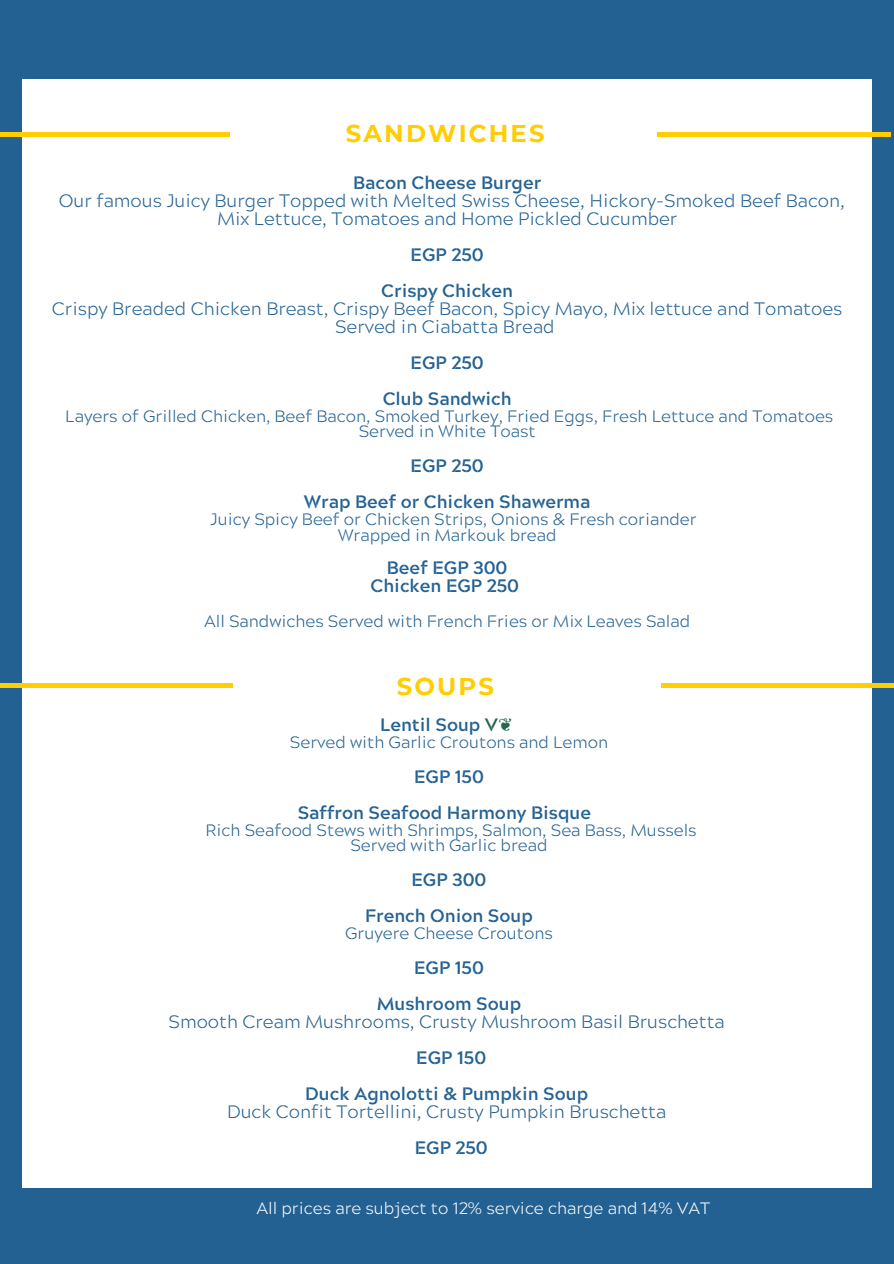
<style>
.page{position:relative;width:894px;height:1264px;background:#fff}
.page>*{position:absolute;margin:0;border:0;box-sizing:border-box;transform-origin:0 0}
.t1{font:700 24.3px "Montserrat";letter-spacing:.09em;color:#ffcd00}
.t2{font:300 18px "Acherus Militant 1";color:#236192}
.t3{font:700 18px "Acherus Militant 1";color:#236192}
.t4{font:300 16.5px "Acherus Militant 1";color:#236192}
.t5{font:300 16.5px "Acherus Militant 1";color:#fff}
.s1{color:#286650}
.s2{font-family:"DejaVu Sans";font-weight:400;color:#286650}
</style>
<div class="page">
<div style="left:0;top:0;width:893px;height:1263px;background:#236192"></div>
<div style="left:23px;top:79px;width:847px;height:1108px;background:#fff"></div>
<div style="left:657px;top:132px;width:233px;height:5px;background:#ffcd00"></div>
<div style="left:0;top:132px;width:229px;height:5px;background:#ffcd00"></div>
<hr style="left:661px;top:683px;width:232px;height:4px;background:#ffcd00">
<hr style="left:0;top:683px;width:233px;height:4px;background:#ffcd00">
<p class="t1" style="left:346px;top:118px;width:200px">SANDWICHES</p>
<p class="t3" style="left:353px;top:175px;width:190px">Bacon Cheese Burger</p>
<p class="t2" style="left:59px;top:193px;width:787px">Our famous Juicy Burger Topped with Melted Swiss Cheese, Hickory-Smoked Beef Bacon,</p>
<p class="t2" style="left:217px;top:211px;width:461px">Mix Lettuce, Tomatoes and Home Pickled Cucumber</p>
<p class="t3" style="left:410px;top:247px;width:75px">EGP 250</p>
<p class="t3" style="left:381px;top:283px;width:133px">Crispy Chicken</p>
<p class="t2" style="left:52px;top:302px;width:791px">Crispy Breaded Chicken Breast, Crispy Beef Bacon, Spicy Mayo, Mix lettuce and Tomatoes</p>
<p class="t2" style="left:335px;top:320px;width:221px">Served in Ciabatta Bread</p>
<p class="t3" style="left:410px;top:356px;width:75px">EGP 250</p>
<p class="t3" style="left:382px;top:392px;width:130px">Club Sandwich</p>
<p class="t4" style="left:65px;top:410px;width:769px">Layers of Grilled Chicken, Beef Bacon, Smoked Turkey, Fried Eggs, Fresh Lettuce and Tomatoes</p>
<p class="t4" style="left:358px;top:425px;width:178px">Served in White Toast</p>
<p class="t3" style="left:410px;top:459px;width:75px">EGP 250</p>
<p class="t3" style="left:304px;top:495px;width:288px">Wrap Beef or Chicken Shawerma</p>
<p class="t4" style="left:210px;top:513px;width:487px">Juicy Spicy Beef or Chicken Strips, Onions &amp; Fresh coriander</p>
<p class="t4" style="left:337px;top:529px;width:220px">Wrapped in Markouk bread</p>
<p class="t3" style="left:387px;top:560px;width:122px">Beef EGP 300</p>
<p class="t3" style="left:370px;top:578px;width:150px">Chicken EGP 250</p>
<p class="t4" style="left:204px;top:614px;width:487px">All Sandwiches Served with French Fries or Mix Leaves Salad</p>
<p class="t1" style="left:397px;top:671px;width:98px">SOUPS</p>
<p class="t3" style="left:380px;top:717px;width:135px">Lentil Soup <span class="s1">V</span><span class="s2">❦</span></p>
<p class="t4" style="left:290px;top:735px;width:319px">Served with Garlic Croutons and Lemon</p>
<p class="t3" style="left:414px;top:769px;width:71px">EGP 150</p>
<p class="t3" style="left:297px;top:805px;width:295px">Saffron Seafood Harmony Bisque</p>
<p class="t4" style="left:205px;top:823px;width:492px">Rich Seafood Stews with Shrimps, Salmon, Sea Bass, Mussels</p>
<p class="t4" style="left:350px;top:839px;width:198px">Served with Garlic bread</p>
<p class="t3" style="left:411px;top:873px;width:77px">EGP 300</p>
<p class="t3" style="left:365px;top:909px;width:169px">French Onion Soup</p>
<p class="t4" style="left:345px;top:927px;width:209px">Gruyere Cheese Croutons</p>
<p class="t3" style="left:414px;top:961px;width:71px">EGP 150</p>
<p class="t3" style="left:376px;top:997px;width:146px">Mushroom Soup</p>
<p class="t2" style="left:168px;top:1015px;width:557px">Smooth Cream Mushrooms, Crusty Mushroom Basil Bruschetta</p>
<p class="t3" style="left:416px;top:1051px;width:71px">EGP 150</p>
<p class="t3" style="left:305px;top:1087px;width:284px">Duck Agnolotti &amp; Pumpkin Soup</p>
<p class="t2" style="left:227px;top:1105px;width:440px">Duck Confit Tortellini, Crusty Pumpkin Bruschetta</p>
<p class="t3" style="left:414px;top:1141px;width:75px">EGP 250</p>
<p class="t5" style="left:256px;top:1201px;width:455px">All prices are subject to 12% service charge and 14% VAT</p>
</div>
